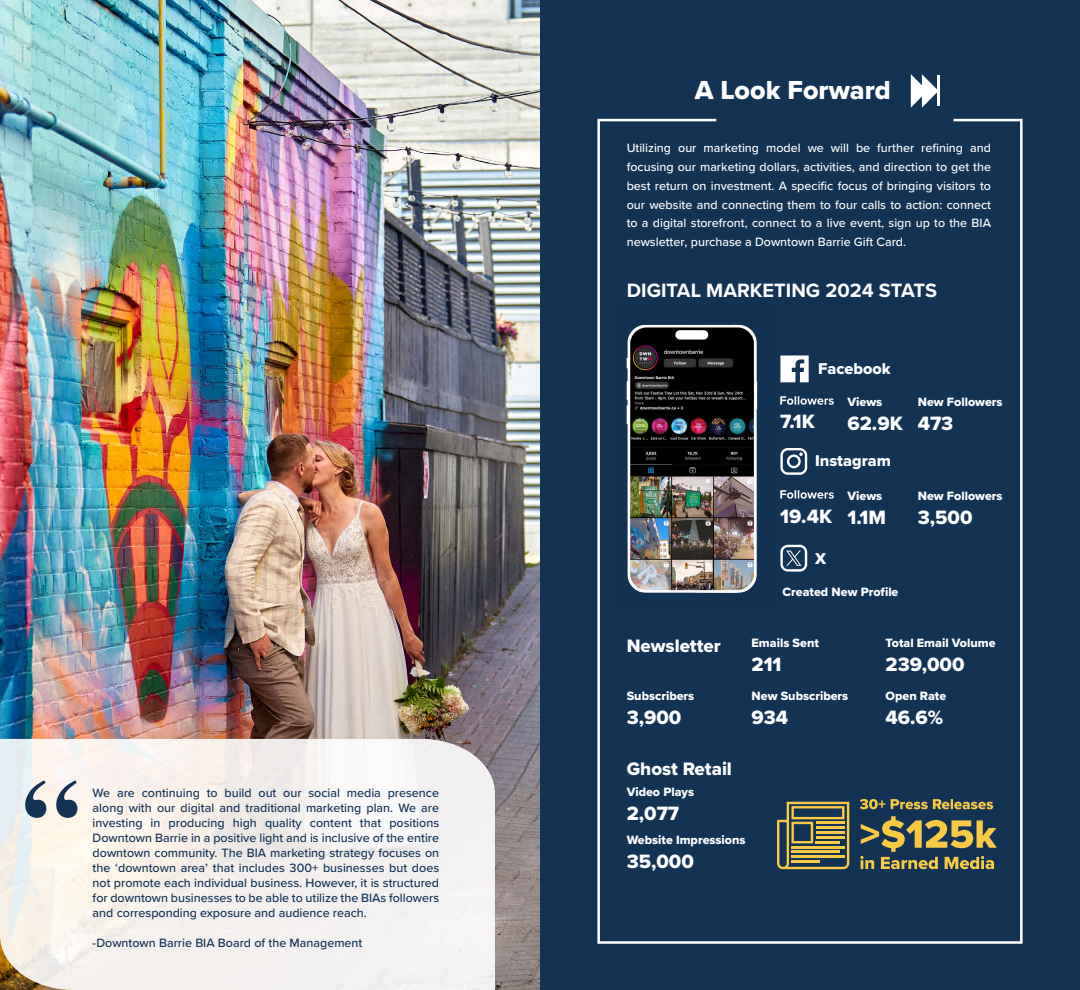
<style>
.page{position:relative;width:1080px;height:990px;background:#fff}
.page>*{position:absolute;margin:0;border:0;box-sizing:border-box;transform-origin:0 0}
.t1{font:27px "Proxima Nova Extrabld";color:#fff}
.t2{font:20px "Proxima Nova Extrabld";color:#fff}
.t3{font:700 20px "Proxima Nova";color:#fff}
.t4{font:18.75px "Proxima Nova Extrabld";color:#fff}
.t5{font:16.25px "Proxima Nova Extrabld";color:#fff}
.t6{font:500 12.5px/15px "Proxima Nova";color:#123256;text-align:justify}
.t7{font:500 12.5px/18.8px "Proxima Nova";color:#fff;text-align:justify}
.t8{font:12.5px "Proxima Nova Extrabld";color:#fff}
</style>
<div class="page">
<div style="left:537px;top:0;width:543px;height:990px;background:#133355"></div>
<svg style="left:597px;top:118px;width:426px;height:826px"></svg>
<img style="left:0;top:0;width:540px;height:990px">
<svg style="left:780px;top:355px;width:29px;height:27px"></svg>
<svg style="left:780px;top:448px;width:27px;height:27px"></svg>
<svg style="left:780px;top:490px;width:54px;height:9px"></svg>
<svg style="left:780px;top:396px;width:54px;height:9px"></svg>
<svg style="left:777px;top:802px;width:72px;height:67px"></svg>
<svg style="left:911px;top:74px;width:26px;height:34px"></svg>
<hr style="left:937px;top:75px;width:2px;height:31px;background:#fff">
<svg style="left:0;top:739px;width:495px;height:251px;fill:#f4f1ef"></svg>
<svg style="left:25px;top:780px;width:52px;height:38px;background:#959fab"></svg>
<svg style="left:860px;top:816px;width:137px;height:53px"></svg>
<svg style="left:860px;top:799px;width:133px;height:10px"></svg>
<img style="left:612px;top:305px;width:162px;height:303px">
<svg style="left:780px;top:545px;width:27px;height:27px"></svg>
<p class="t6" style="left:93px;top:785px;width:348px">We are continuing to build out our social media presence along with our digital and traditional marketing plan. We are investing in producing high quality content that positions Downtown Barrie in a positive light and is inclusive of the entire downtown community. The BIA marketing strategy focuses on the ‘downtown area’ that includes 300+ businesses but does not promote each individual business. However, it is structured for downtown businesses to be able to utilize the BIAs followers and corresponding exposure and audience reach.</p>
<p class="t6" style="left:93px;top:935px;width:271px">-Downtown Barrie BIA Board of the Management</p>
<h1 class="t1" style="left:695px;top:70px;width:198px">A Look Forward</h1>
<p class="t7" style="left:627px;top:138px;width:366px">Utilizing our marketing model we will be further refining and focusing our marketing dollars, activities, and direction to get the best return on investment. A specific focus of bringing visitors to our website and connecting them to four calls to action: connect to a digital storefront, connect to a live event, sign up to the BIA newsletter, purchase a Downtown Barrie Gift Card.</p>
<h2 class="t3" style="left:627px;top:275px;width:312px">DIGITAL MARKETING 2024 STATS</h2>
<h3 class="t5" style="left:818px;top:357px;width:74px">Facebook</h3>
<h2 class="t2" style="left:780px;top:407px;width:36px">7.1K</h2>
<p class="t8" style="left:847px;top:393px;width:36px">Views</p>
<h2 class="t2" style="left:847px;top:409px;width:57px">62.9K</h2>
<h3 class="t5" style="left:815px;top:448px;width:77px">Instagram</h3>
<h2 class="t2" style="left:780px;top:502px;width:53px">19.4K</h2>
<p class="t8" style="left:847px;top:487px;width:36px">Views</p>
<h2 class="t2" style="left:847px;top:502px;width:40px">1.1M</h2>
<h3 class="t5" style="left:815px;top:546px;width:12px">X</h3>
<p class="t8" style="left:783px;top:582px;width:117px">Created New Profile</p>
<p class="t8" style="left:918px;top:393px;width:86px">New Followers</p>
<h2 class="t2" style="left:918px;top:409px;width:37px">473</h2>
<p class="t8" style="left:918px;top:487px;width:86px">New Followers</p>
<h2 class="t2" style="left:918px;top:502px;width:56px">3,500</h2>
<h3 class="t4" style="left:627px;top:632px;width:96px">Newsletter</h3>
<p class="t8" style="left:886px;top:634px;width:112px">Total Email Volume</p>
<h2 class="t2" style="left:886px;top:650px;width:81px">239,000</h2>
<p class="t8" style="left:752px;top:687px;width:98px">New Subscribers</p>
<h2 class="t2" style="left:752px;top:703px;width:38px">934</h2>
<p class="t8" style="left:752px;top:634px;width:69px">Emails Sent</p>
<h2 class="t2" style="left:752px;top:650px;width:32px">211</h2>
<p class="t8" style="left:627px;top:687px;width:69px">Subscribers</p>
<h2 class="t2" style="left:627px;top:703px;width:56px">3,900</h2>
<p class="t8" style="left:886px;top:687px;width:62px">Open Rate</p>
<h2 class="t2" style="left:886px;top:703px;width:59px">46.6%</h2>
<h3 class="t4" style="left:627px;top:754px;width:107px">Ghost Retail</h3>
<p class="t8" style="left:627px;top:783px;width:69px">Video Plays</p>
<h2 class="t2" style="left:627px;top:799px;width:54px">2,077</h2>
<p class="t8" style="left:627px;top:831px;width:120px">Website Impressions</p>
<h2 class="t2" style="left:627px;top:847px;width:69px">35,000</h2>
</div>
